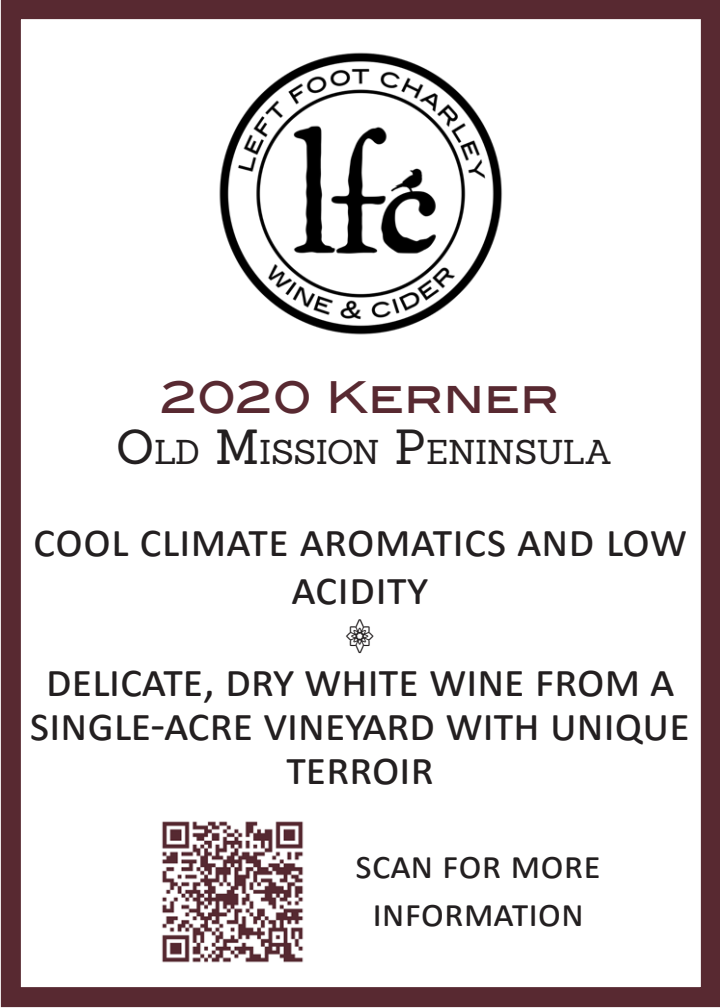
<style>
.page{position:relative;width:720px;height:1008px;background:#fff}
.page>*{position:absolute;margin:0;border:0;box-sizing:border-box;transform-origin:0 0}
.t1{font:48px/44px "Calibri";letter-spacing:-.01em;color:#231f20;text-align:center}
.t2{font:500 44px "Blair ITC";color:#582931}
.t3{font:40px/48px "Calibri";color:#231f20;text-align:center}
.t4{font:33.6px "Sanchez";letter-spacing:-.01em;color:#231f20}
.s1{font-size:48px}
</style>
<div class="page">
<div style="left:1px;top:0;width:719px;height:1007px;border:20px solid #582931"></div>
<img style="left:219px;top:52px;width:284px;height:283px">
<img style="left:161px;top:821px;width:143px;height:142px">
<p class="t2" style="left:160px;top:371px;width:401px">2020 Kerner</p>
<p class="t4" style="left:116px;top:430px;width:498px"><span class="s1">O</span>LD <span class="s1">M</span>ISSION <span class="s1">P</span>ENINSULA</p>
<p class="t1" style="left:33px;top:515px;width:656px;line-height:48px">cool climate aromatics and low acidity</p>
<p class="t1" style="left:343px;top:613px;width:36px">۞</p>
<p class="t1" style="left:30px;top:657px;width:662px">delicate, dry white wine from a single-acre vineyard with unique terroir</p>
<p class="t3" style="left:356px;top:840px;width:247px">scan for more information</p>
</div>
